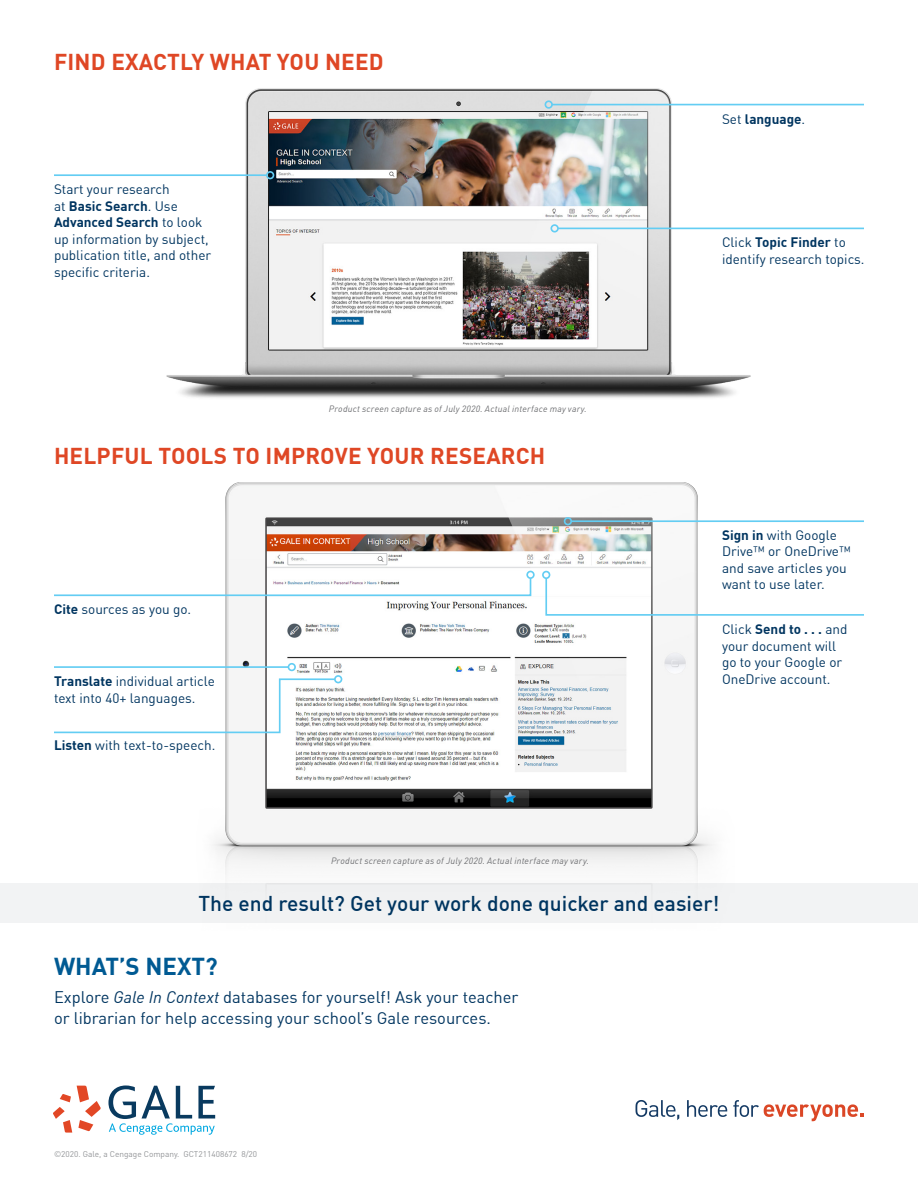
<style>
.page{position:relative;width:918px;height:1188px;background:#fff}
.page>*{position:absolute;margin:0;border:0;box-sizing:border-box;transform-origin:0 0}
.t1{font:700 24px "DIN Offc";color:#005a93}
.t2{font:700 22.5px "DIN Offc";letter-spacing:.01em;color:#df4725}
.t3{font:500 21px "DIN Offc";color:#003560}
.t4{font:16.5px/21px "DIN Offc";color:#003560}
.t5{font:13.5px/16.5px "DIN Offc";color:#003560}
.t6{font:700 13.5px "DIN Offc";color:#003560}
.t7{font:italic 9px "DIN Offc";letter-spacing:.025em;color:#6c6d70}
.t8{font:8.25px "DIN Offc";color:#939598}
.s1{font-weight:700}
.s2{font-weight:400}
.s3{font-style:italic}
</style>
<div class="page">
<img style="left:213px;top:482px;width:501px;height:393px">
<img style="left:166px;top:88px;width:599px;height:310px">
<hr style="left:54px;top:174px;width:213px;height:2px;background:#63cdf3">
<div style="left:266px;top:171px;width:8px;height:8px;border:2px solid #63cdf3;border-radius:50%"></div>
<hr style="left:558px;top:228px;width:306px;height:1px;background:#63cdf3">
<div style="left:550px;top:224px;width:9px;height:9px;border:2px solid #63cdf3;border-radius:50%"></div>
<hr style="left:552px;top:104px;width:312px;height:1px;background:#63cdf3">
<div style="left:545px;top:100px;width:8px;height:9px;border:2px solid #63cdf3;border-radius:50%"></div>
<hr style="left:571px;top:520px;width:293px;height:2px;background:#63cdf3">
<div style="left:564px;top:517px;width:8px;height:8px;border:2px solid #63cdf3;border-radius:50%"></div>
<svg style="left:545px;top:577px;width:319px;height:40px"></svg>
<div style="left:542px;top:571px;width:8px;height:8px;border:2px solid #63cdf3;border-radius:50%"></div>
<svg style="left:54px;top:576px;width:478px;height:21px"></svg>
<div style="left:526px;top:571px;width:9px;height:8px;border:2px solid #63cdf3;border-radius:50%"></div>
<hr style="left:54px;top:666px;width:234px;height:2px;background:#63cdf3">
<div style="left:288px;top:663px;width:8px;height:8px;border:2px solid #63cdf3;border-radius:50%"></div>
<svg style="left:54px;top:678px;width:283px;height:56px"></svg>
<div style="left:334px;top:675px;width:8px;height:8px;border:2px solid #63cdf3;border-radius:50%"></div>
<svg style="left:53px;top:1086px;width:48px;height:47px"></svg>
<svg style="left:108px;top:1085px;width:107px;height:50px"></svg>
<svg style="left:636px;top:1100px;width:43px;height:20px"></svg>
<svg style="left:687px;top:1100px;width:40px;height:17px"></svg>
<svg style="left:733px;top:1100px;width:131px;height:21px"></svg>
<div style="left:0;top:883px;width:918px;height:40px;background:#f2f3f4"></div>
<p class="t2" style="left:54px;top:47px;width:331px">FIND EXACTLY WHAT YOU NEED</p>
<p class="t5" style="left:54px;top:181px;width:159px">Start your research<br>at <span class="s1">Basic Search</span>. Use<br><span class="s1">Advanced Search</span> to look up information by subject, publication title, and other specific criteria.</p>
<p class="t7" style="left:329px;top:403px;width:259px">Product screen capture as of July 2020. Actual interface may vary.</p>
<p class="t2" style="left:54px;top:441px;width:493px">HELPFUL TOOLS TO IMPROVE YOUR RESEARCH</p>
<p class="t5" style="left:54px;top:601px;width:139px"><span class="s1">Cite</span> sources as you go.</p>
<p class="t5" style="left:54px;top:673px;width:162px"><span class="s1">Translate</span> individual article text into 40+ languages.</p>
<p class="t5" style="left:54px;top:737px;width:163px"><span class="s1">Listen</span> with text-to-speech.</p>
<p class="t6" style="left:722px;top:110px;width:85px"><span class="s2">Set</span> language<span class="s2">.</span></p>
<p class="t5" style="left:722px;top:234px;width:144px">Click <span class="s1">Topic Finder</span> to identify research topics.</p>
<p class="t5" style="left:722px;top:527px;width:130px"><span class="s1">Sign in</span> with Google<br>Drive™ or OneDrive™ and save articles you want to use later.</p>
<p class="t5" style="left:722px;top:621px;width:127px">Click <span class="s1">Send to . . .</span> and your document will go to your Google or<br>OneDrive account.</p>
<p class="t7" style="left:331px;top:855px;width:259px">Product screen capture as of July 2020. Actual interface may vary.</p>
<p class="t3" style="left:198px;top:890px;width:523px">The end result? Get your work done quicker and easier!</p>
<p class="t1" style="left:54px;top:951px;width:165px">WHAT’S NEXT?</p>
<p class="t4" style="left:54px;top:987px;width:466px">Explore <span class="s3">Gale In Context</span> databases for yourself! Ask your teacher or librarian for help accessing your school’s Gale resources.</p>
<p class="t8" style="left:54px;top:1149px;width:205px">©2020. Gale, a Cengage Company. GCT211408672 8/20</p>
</div>
